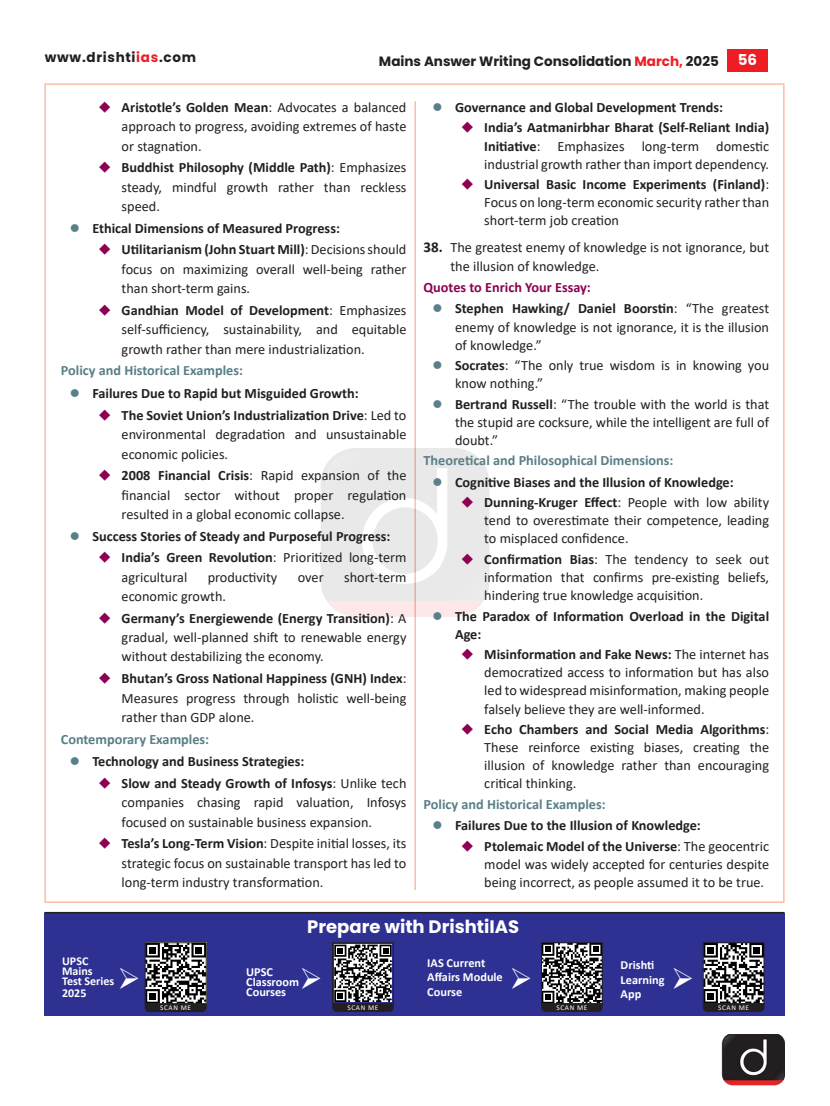
<style>
.page{position:relative;width:830px;height:1106px;background:#fff}
.page>*{position:absolute;margin:0;border:0;box-sizing:border-box;transform-origin:0 0}
.t1{font:700 18px "Poppins";color:#fff}
.t2{font:700 15px "Poppins";color:#fff}
.t3{font:14.25px/18.1px "Calibri";color:#231f20;text-align:justify}
.t4{font:700 14.25px/18.1px "Calibri";color:#231f20}
.heading_3{font:700 14.25px "Calibri";color:#597f88}
.Heading_2{font:700 14.25px "Calibri";color:#8d0052}
.t5{font:700 13.5px "Poppins";color:#231f20}
.t6{font:700 13.5px "Poppins";letter-spacing:.05em;color:#231f20}
.t7{font:700 12.3px/14.1px "Calibri";color:#fff}
.t8{font:700 12px/9.9px "Calibri";color:#fff}
.t9{font:7.2px "Calibri";letter-spacing:.09em;color:#fff}
.s1{color:#ee1d23}
.s2{font-weight:700}
.s3{font-weight:700;font-size:15px}
</style>
<div class="page">
<hr style="left:414px;top:101px;width:2px;height:789px;background:#fabda6">
<div style="left:320px;top:448px;width:169px;height:168px;background:#e9e9e9;border-radius:35px"></div>
<img style="left:721px;top:1034px;width:63px;height:51px">
<div style="left:44px;top:913px;width:740px;height:103px;background:#2e3092"></div>
<svg style="left:145px;top:942px;width:61px;height:70px;background:#6a6a6a"></svg>
<div style="left:332px;top:942px;width:61px;height:62px;border:1px solid #231f20"></div>
<svg style="left:332px;top:944px;width:61px;height:67px;background:#6d6c71"></svg>
<svg style="left:541px;top:943px;width:61px;height:68px;background:#6b6a6a"></svg>
<hr style="left:44px;top:912px;width:740px;height:1px;background:#231f20">
<svg style="left:702px;top:943px;width:62px;height:68px;background:#6e6d6f"></svg>
<div style="left:726px;top:50px;width:41px;height:22px;background:#ee1d23"></div>
<svg style="left:362px;top:468px;width:125px;height:116px"></svg>
<svg style="left:326px;top:600px;width:157px;height:21px"></svg>
<p class="t6" style="left:45px;top:49px;width:152px">www.drishti<span class="s1">ias</span>.com</p>
<p class="t5" style="left:379px;top:54px;width:341px">Mains Answer Writing Consolidation <span class="s1">March,</span> 2025</p>
<p class="t2" style="left:737px;top:51px;width:21px">56</p>
<p class="t3" style="left:122px;top:97px;width:286px;line-height:19.4px"><span class="s2">Aristotle’s Golden Mean</span>: Advocates a balanced approach to progress, avoiding extremes of haste or stagnation.</p>
<p class="t3" style="left:122px;top:158px;width:286px;line-height:19.4px"><span class="s2">Buddhist Philosophy (Middle Path)</span>: Emphasizes steady, mindful growth rather than reckless speed.</p>
<p class="t4" style="left:92px;top:219px;width:249px">Ethical Dimensions of Measured Progress:</p>
<p class="t3" style="left:122px;top:240px;width:286px;line-height:19.4px"><span class="s2">Utilitarianism (John Stuart Mill)</span>: Decisions should focus on maximizing overall well-being rather than short-term gains.</p>
<p class="t3" style="left:122px;top:300px;width:286px;line-height:19.4px"><span class="s2">Gandhian Model of Development</span>: Emphasizes self-sufficiency, sustainability, and equitable growth rather than mere industrialization.</p>
<p class="heading_3" style="left:61px;top:360px;width:184px">Policy and Historical Examples:</p>
<p class="t4" style="left:92px;top:384px;width:268px">Failures Due to Rapid but Misguided Growth:</p>
<p class="t3" style="left:122px;top:405px;width:286px;line-height:19.4px"><span class="s2">The Soviet Union’s Industrialization Drive</span>: Led to environmental degradation and unsustainable economic policies.</p>
<p class="t3" style="left:122px;top:465px;width:286px;line-height:19.4px"><span class="s2">2008 Financial Crisis</span>: Rapid expansion of the financial sector without proper regulation resulted in a global economic collapse.</p>
<p class="t4" style="left:92px;top:526px;width:299px">Success Stories of Steady and Purposeful Progress:</p>
<p class="t3" style="left:122px;top:547px;width:286px;line-height:19.4px"><span class="s2">India’s Green Revolution</span>: Prioritized long-term agricultural</p>
<p class="t4" style="left:455px;top:98px;width:269px">Governance and Global Development Trends:</p>
<p class="t3" style="left:484px;top:118px;width:286px"><span class="s2">India’s Aatmanirbhar Bharat (Self-Reliant India)<br>Initiative</span>: Emphasizes long-term domestic industrial growth rather than import dependency.</p>
<p class="t3" style="left:484px;top:175px;width:286px"><span class="s2">Universal Basic Income Experiments (Finland)</span>:<br>Focus on long-term economic security rather than short-term job creation</p>
<p class="t3" style="left:450px;top:238px;width:320px;text-indent:-27px"><span class="s3">38.</span> The greatest enemy of knowledge is not ignorance, but the illusion of knowledge.</p>
<p class="Heading_2" style="left:423px;top:277px;width:169px">Quotes to Enrich Your Essay:</p>
<p class="t3" style="left:455px;top:299px;width:315px"><span class="s2">Stephen Hawking/ Daniel Boorstin</span>: “The greatest enemy of knowledge is not ignorance, it is the illusion of knowledge.”</p>
<p class="t3" style="left:455px;top:356px;width:315px"><span class="s2">Socrates</span>: “The only true wisdom is in knowing you know nothing.”</p>
<p class="t3" style="left:455px;top:394px;width:315px"><span class="s2">Bertrand Russell</span>: “The trouble with the world is that the stupid are cocksure, while the intelligent are full of doubt.”</p>
<p class="heading_3" style="left:423px;top:450px;width:251px">Theoretical and Philosophical Dimensions:</p>
<p class="t4" style="left:455px;top:473px;width:280px">Cognitive Biases and the Illusion of Knowledge:</p>
<p class="t3" style="left:484px;top:493px;width:286px"><span class="s2">Dunning-Kruger Effect</span>: People with low ability tend to overestimate their competence, leading to misplaced confidence.</p>
<p class="t3" style="left:484px;top:549px;width:286px"><span class="s2">Confirmation Bias</span>: The tendency to seek out information that confirms pre-existing beliefs, hindering true knowledge acquisition.</p>
<p class="t4" style="left:455px;top:606px;width:315px">The Paradox of Information Overload in the Digital<br>Age:</p>
<p class="t3" style="left:484px;top:645px;width:286px"><span class="s2">Misinformation and Fake News:</span> The internet has democratized access to information but has also led to widespread misinformation, making people falsely believe they are well-informed.</p>
<p class="t3" style="left:484px;top:719px;width:286px"><span class="s2">Echo Chambers and Social Media Algorithms</span>:<br>These reinforce existing biases, creating the illusion of knowledge rather than encouraging critical thinking.</p>
<p class="heading_3" style="left:423px;top:794px;width:184px">Policy and Historical Examples:</p>
<p class="t4" style="left:455px;top:816px;width:247px">Failures Due to the Illusion of Knowledge:</p>
<p class="t3" style="left:484px;top:836px;width:286px"><span class="s2">Ptolemaic Model of the Universe</span>: The geocentric model was widely accepted for centuries despite being incorrect, as people assumed it to be true.</p>
<p class="t3" style="left:208px;top:567px;width:71px">productivity</p>
<p class="t3" style="left:298px;top:567px;width:27px">over</p>
<p class="t3" style="left:344px;top:567px;width:64px">short-term</p>
<p class="t3" style="left:122px;top:587px;width:106px">economic growth.</p>
<p class="t3" style="left:122px;top:608px;width:286px;line-height:19.4px"><span class="s2">Germany’s Energiewende (Energy Transition)</span>: A gradual, well-planned shift to renewable energy without destabilizing the economy.</p>
<p class="t3" style="left:122px;top:668px;width:286px;line-height:19.4px"><span class="s2">Bhutan’s Gross National Happiness (GNH) Index</span>:<br>Measures progress through holistic well-being rather than GDP alone.</p>
<p class="heading_3" style="left:61px;top:728px;width:150px">Contemporary Examples:</p>
<p class="t4" style="left:92px;top:752px;width:213px">Technology and Business Strategies:</p>
<p class="t3" style="left:122px;top:773px;width:286px;line-height:19.4px"><span class="s2">Slow and Steady Growth of Infosys</span>: Unlike tech companies chasing rapid valuation, Infosys focused on sustainable business expansion.</p>
<p class="t3" style="left:122px;top:833px;width:286px;line-height:19.4px"><span class="s2">Tesla’s Long-Term Vision</span>: Despite initial losses, its strategic focus on sustainable transport has led to long-term industry transformation.</p>
<p class="t8" style="left:62px;top:956px;width:54px">UPSC<br>Mains<br>Test Series</p>
<p class="t8" style="left:62px;top:987px;width:26px">2025</p>
<p class="t9" style="left:160px;top:1002px;width:32px">SCAN ME</p>
<p class="t7" style="left:246px;top:966px;width:54px;line-height:9.9px">UPSC<br>Classroom<br>Courses</p>
<p class="t1" style="left:307px;top:916px;width:213px">Prepare with DrishtiIAS</p>
<p class="t9" style="left:347px;top:1002px;width:32px">SCAN ME</p>
<p class="t7" style="left:427px;top:955px;width:77px">IAS Current<br>Affairs Module<br>Course</p>
<p class="t9" style="left:556px;top:1002px;width:32px">SCAN ME</p>
<p class="t7" style="left:620px;top:958px;width:45px">Drishti<br>Learning<br>App</p>
<p class="t9" style="left:717px;top:1002px;width:32px">SCAN ME</p>
</div>
